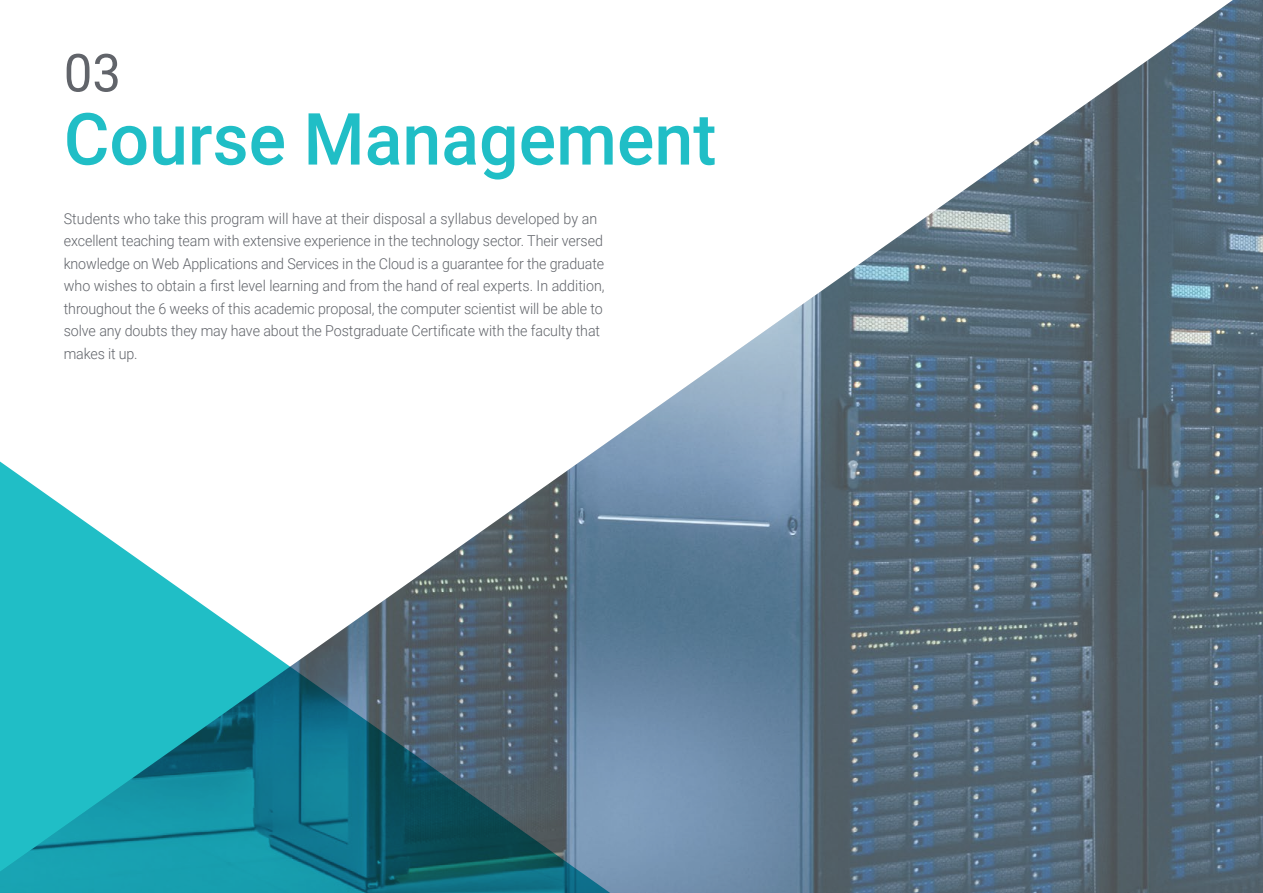
<style>
.page{position:relative;width:1263px;height:893px;background:#fff}
.page>*{position:absolute;margin:0;border:0;box-sizing:border-box;transform-origin:0 0}
.t1{font:500 72px "Roboto";color:#20bec6}
.t2{font:52.5px "Roboto";color:#61646a}
.t3{font:300 15px/22.5px "Roboto";letter-spacing:-.005em;color:#61646a;scale:.95 1}
</style>
<div class="page">
<img style="left:602px;top:0;width:661px;height:893px">
<svg style="left:0;top:446px;width:640px;height:447px"></svg>
<h2 class="t2" style="left:64px;top:36px;width:59px">03</h2>
<h1 class="t1" style="left:64px;top:89px;width:654px">Course Management</h1>
<p class="t3" style="left:64px;top:207px;width:571px">Students who take this program will have at their disposal a syllabus developed by an excellent teaching team with extensive experience in the technology sector. Their versed knowledge on Web Applications and Services in the Cloud is a guarantee for the graduate who wishes to obtain a first level learning and from the hand of real experts. In addition, throughout the 6 weeks of this academic proposal, the computer scientist will be able to solve any doubts they may have about the Postgraduate Certificate with the faculty that makes it up.</p>
</div>
